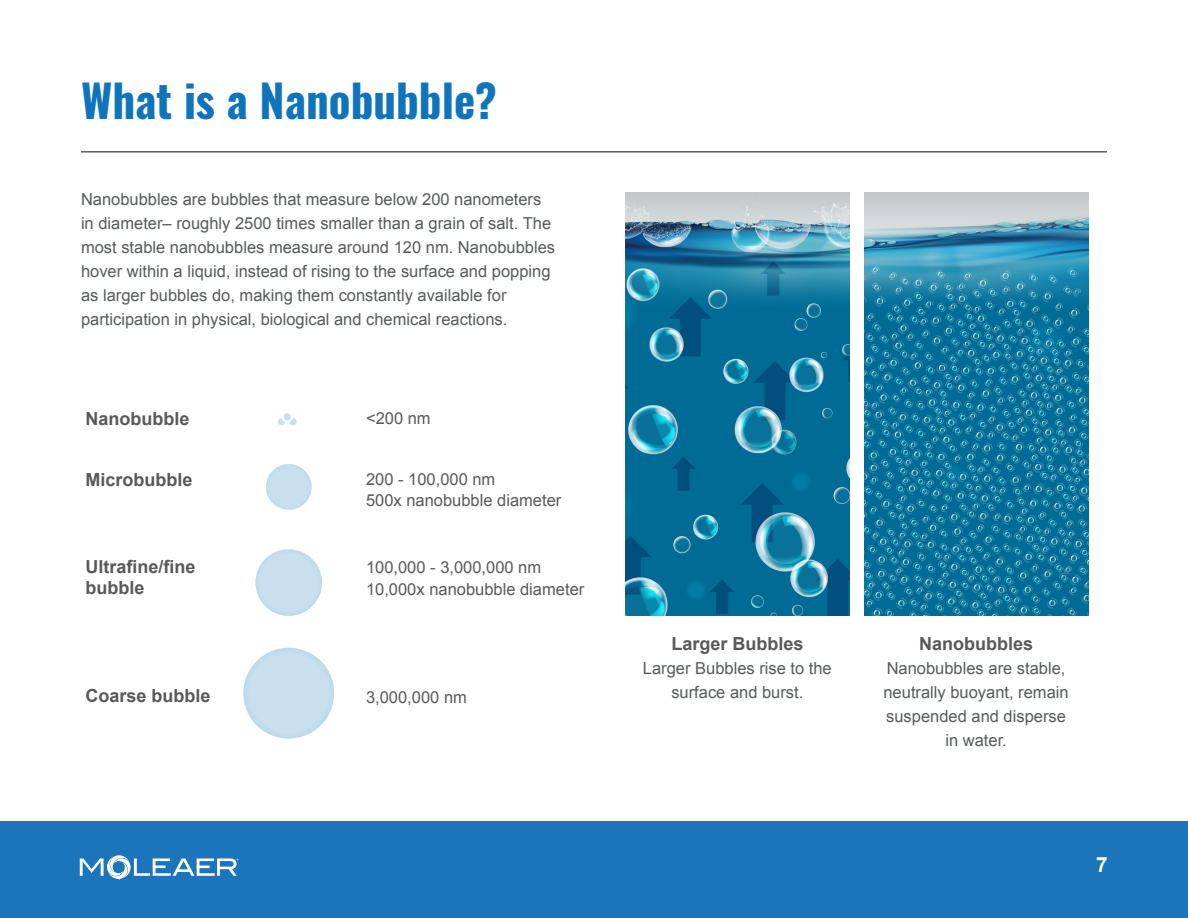
<style>
.page{position:relative;width:1188px;height:918px;background:#fff}
.page>*{position:absolute;margin:0;border:0;box-sizing:border-box;transform-origin:0 0}
.t1{font:700 45px "Oswald";color:#1074bc}
.t2{font:700 21px "Arial";color:#fff}
.t3{font:700 18px "Arial";color:#59595c}
.t4{font:16.5px/24px "Arial";color:#575a5c}
.t5{font:16.5px "Arial";color:#59595c}
</style>
<div class="page">
<div style="left:0;top:821px;width:1188px;height:97px;background:#1c75ba"></div>
<svg style="left:80px;top:855px;width:158px;height:24px"></svg>
<hr style="left:81px;top:151px;width:1026px;height:2px;background:#575a5c">
<svg style="left:243px;top:648px;width:91px;height:82px"></svg>
<svg style="left:273px;top:550px;width:49px;height:66px"></svg>
<svg style="left:266px;top:464px;width:34px;height:45px"></svg>
<svg style="left:278px;top:413px;width:18px;height:12px"></svg>
<div style="left:284px;top:413px;width:7px;height:7px;background:#c8e0ed;border-radius:50%"></div>
<div style="left:266px;top:464px;width:46px;height:46px;background:#c8e0ed;border-radius:50%"></div>
<div style="left:255px;top:549px;width:67px;height:67px;background:#c8e0ed;border-radius:50%"></div>
<div style="left:243px;top:648px;width:91px;height:91px;background:#c8e0ed;border-radius:50%"></div>
<img style="left:626px;top:193px;width:223px;height:423px">
<img style="left:864px;top:193px;width:224px;height:423px">
<p class="t1" style="left:81px;top:77px;width:417px">What is a Nanobubble?</p>
<p class="t4" style="left:81px;top:187px;width:476px">Nanobubbles are bubbles that measure below 200 nanometers in diameter– roughly 2500 times smaller than a grain of salt. The most stable nanobubbles measure around 120 nm. Nanobubbles hover within a liquid, instead of rising to the surface and popping as larger bubbles do, making them constantly available for participation in physical, biological and chemical reactions.</p>
<p class="t3" style="left:86px;top:407px;width:106px">Nanobubble</p>
<p class="t5" style="left:366px;top:407px;width:66px">&lt;200 nm</p>
<p class="t3" style="left:86px;top:468px;width:109px">Microbubble</p>
<p class="t5" style="left:366px;top:468px;width:131px">200 - 100,000 nm</p>
<p class="t5" style="left:366px;top:490px;width:197px">500x nanobubble diameter</p>
<p class="t3" style="left:86px;top:554px;width:112px">Ultrafine/fine</p>
<p class="t3" style="left:86px;top:576px;width:61px">bubble</p>
<p class="t5" style="left:366px;top:556px;width:177px">100,000 - 3,000,000 nm</p>
<p class="t5" style="left:366px;top:578px;width:220px">10,000x nanobubble diameter</p>
<p class="t3" style="left:86px;top:684px;width:127px">Coarse bubble</p>
<p class="t5" style="left:366px;top:686px;width:102px">3,000,000 nm</p>
<p class="t3" style="left:671px;top:632px;width:134px">Larger Bubbles</p>
<p class="t4" style="left:643px;top:657px;width:190px;text-align:center">Larger Bubbles rise to the surface and burst.</p>
<p class="t3" style="left:919px;top:632px;width:116px">Nanobubbles</p>
<p class="t4" style="left:883px;top:657px;width:187px">Nanobubbles are stable, neutrally buoyant, remain suspended and disperse</p>
<p class="t4" style="left:945px;top:729px;width:63px">in water.</p>
<p class="t2" style="left:1096px;top:851px;width:13px">7</p>
</div>
